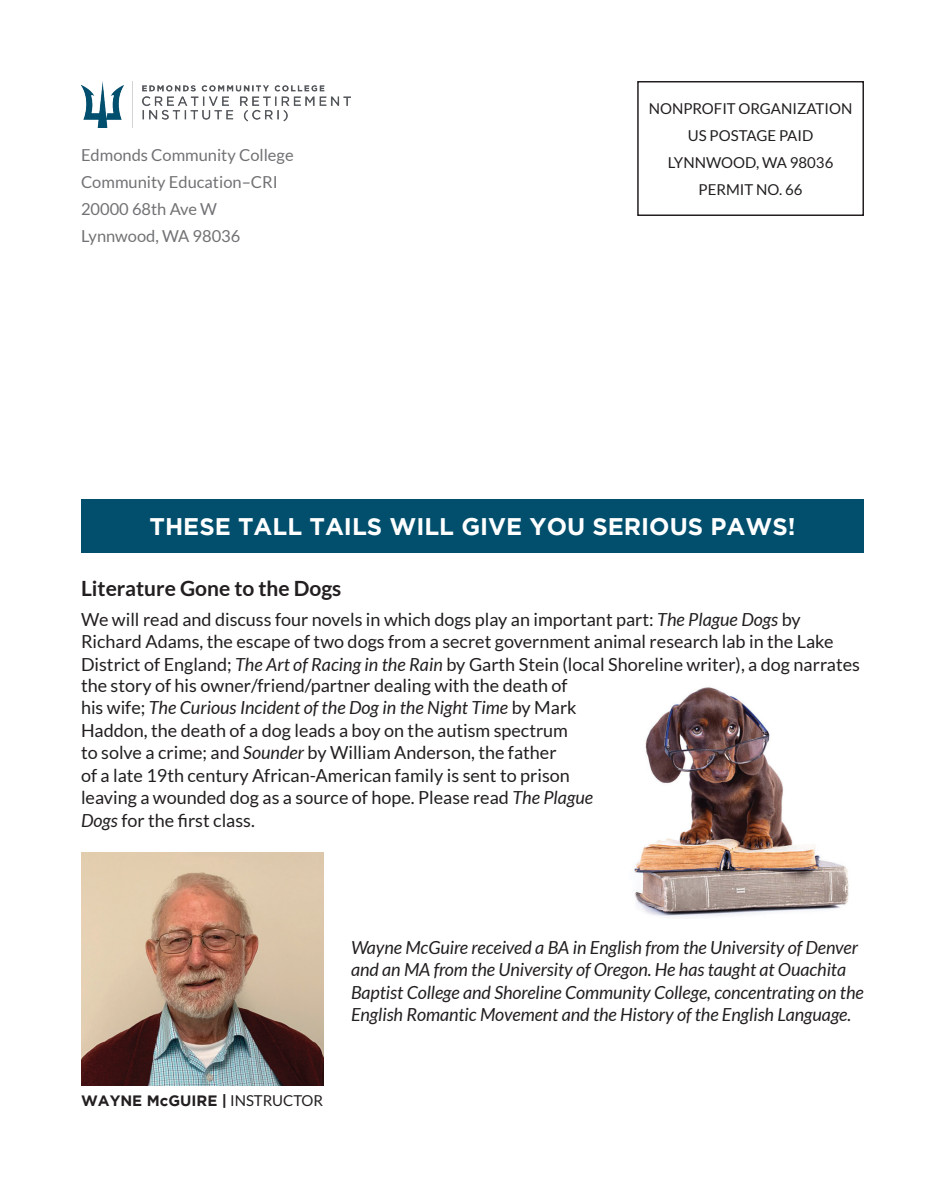
<style>
.page{position:relative;width:945px;height:1188px;background:#fff}
.page>*{position:absolute;margin:0;border:0;box-sizing:border-box;transform-origin:0 0}
.t1{font:700 24px "Gotham";color:#fff}
.t2{font:700 21px "Lato";color:#231f20}
.t3{font:18px/22.5px "Lato";color:#231f20}
.t4{font:italic 18px/22.5px "Lato";letter-spacing:-.005em;color:#231f20}
.t5{font:16.5px/27px "Lato";color:#717275}
.t6{font:15px/27px "Lato";color:#231f20;text-align:center}
.t7{font:700 15px "Gotham";color:#231f20}
.s1{font-style:italic}
.s2{font-family:"Lato";font-weight:400}
</style>
<div class="page">
<div style="left:637px;top:81px;width:227px;height:135px;border:2px solid #231f20"></div>
<img style="left:81px;top:81px;width:270px;height:46px">
<div style="left:81px;top:499px;width:783px;height:54px;background:#014e6d"></div>
<img style="left:634px;top:687px;width:215px;height:230px">
<img style="left:81px;top:853px;width:243px;height:233px">
<p class="t5" style="left:81px;top:141px;width:214px">Edmonds Community College<br>Community Education–CRI<br>20000 68th Ave W<br>Lynnwood, WA 98036</p>
<p class="t6" style="left:649px;top:95px;width:205px">NONPROFIT ORGANIZATION<br>US POSTAGE PAID<br>LYNNWOOD, WA 98036<br>PERMIT NO. 66</p>
<h1 class="t1" style="left:150px;top:512px;width:647px">THESE TALL TAILS WILL GIVE YOU SERIOUS PAWS!</h1>
<p class="t2" style="left:81px;top:576px;width:262px">Literature Gone to the Dogs</p>
<p class="t3" style="left:81px;top:608px;width:781px">We will read and discuss four novels in which dogs play an important part: <span class="s1">The Plague Dogs</span> by<br>Richard Adams, the escape of two dogs from a secret government animal research lab in the Lake<br>District of England; <span class="s1">The Art of Racing in the Rain</span> by Garth Stein (local Shoreline writer), a dog narrates</p>
<p class="t3" style="left:81px;top:674px;width:514px">the story of his owner/friend/partner dealing with the death of his wife; <span class="s1">The Curious Incident of the Dog in the Night Time</span> by Mark Haddon, the death of a dog leads a boy on the autism spectrum<br>to solve a crime; and <span class="s1">Sounder</span> by William Anderson, the father<br>of a late 19th century African-American family is sent to prison leaving a wounded dog as a source of hope. Please read <span class="s1">The Plague Dogs</span> for the first class.</p>
<p class="t7" style="left:81px;top:1092px;width:244px">WAYNE McGUIRE | <span class="s2">INSTRUCTOR</span></p>
<p class="t4" style="left:351px;top:937px;width:514px">Wayne McGuire received a BA in English from the University of Denver and an MA from the University of Oregon. He has taught at Ouachita Baptist College and Shoreline Community College, concentrating on the English Romantic Movement and the History of the English Language.</p>
</div>
